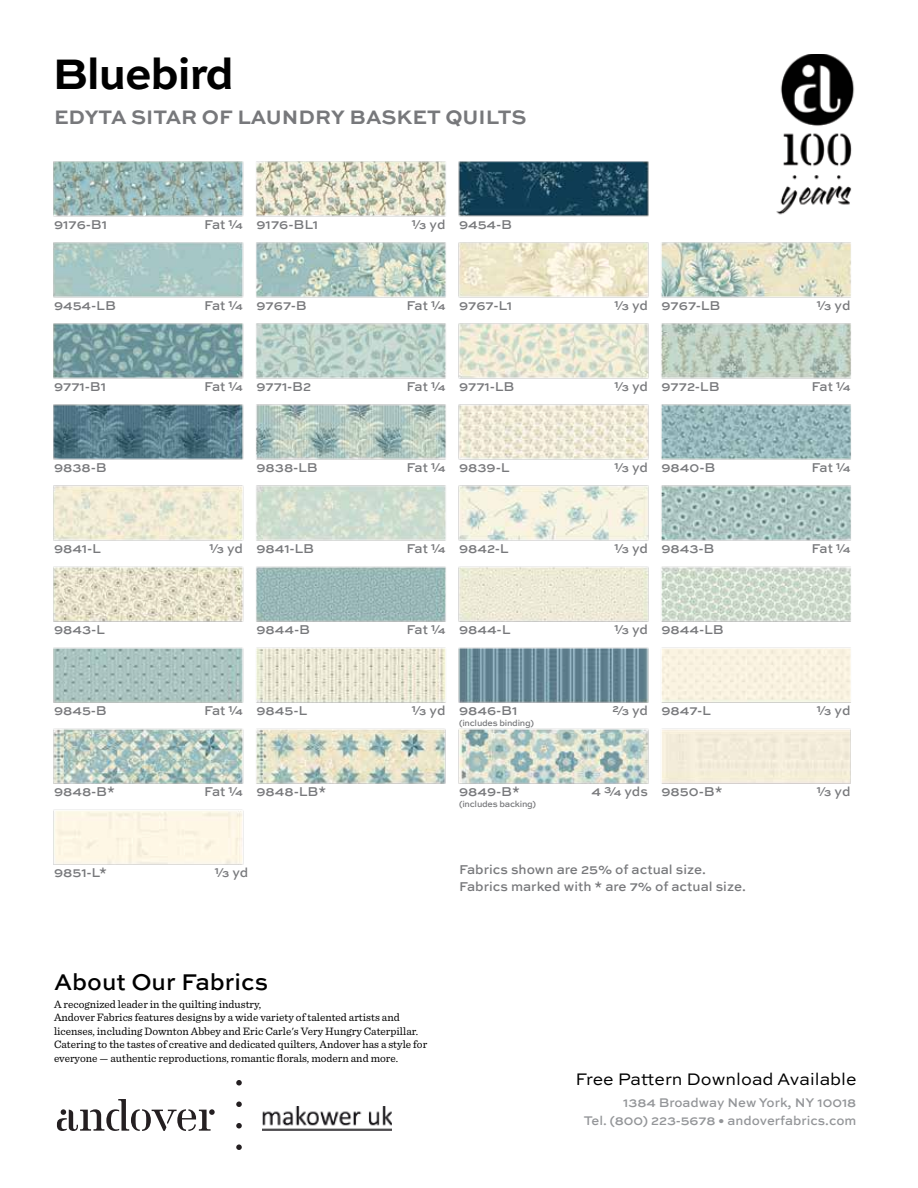
<style>
.page{position:relative;width:918px;height:1188px;background:#fff}
.page>*{position:absolute;margin:0;border:0;box-sizing:border-box;transform-origin:0 0}
.t1{font:700 45px "Sweet Sans Pro";letter-spacing:-.025em;color:#000}
.t2{font:500 24px "Sweet Sans Pro";color:#000}
.t3{font:700 20.55px "Sweet Sans Pro";color:#77787b}
.t4{font:17.7px "Sweet Sans Pro";color:#000}
.t5{font:500 13.5px/16.2px "Sweet Sans Pro";color:#77787b}
.t6{font:500 13.2px/18px "Sweet Sans Pro";color:#939598;text-align:right}
.t7{font:11.25px/13.5px "Sentinel";color:#000}
.t8{font:500 9px "Sweet Sans Pro";letter-spacing:-.025em;color:#77787b}
</style>
<div class="page">
<svg style="left:236px;top:1144px;width:6px;height:6px"></svg>
<svg style="left:236px;top:1123px;width:6px;height:5px"></svg>
<svg style="left:236px;top:1101px;width:6px;height:6px"></svg>
<svg style="left:236px;top:1080px;width:6px;height:6px"></svg>
<svg style="left:57px;top:1099px;width:158px;height:32px"></svg>
<img style="left:263px;top:1107px;width:129px;height:24px">
<img style="left:780px;top:54px;width:75px;height:94px">
<img style="left:53px;top:148px;width:799px;height:717px">
<h1 class="t1" style="left:52px;top:39px;width:183px">Bluebird</h1>
<h3 class="t3" style="left:54px;top:101px;width:474px">EDYTA SITAR OF LAUNDRY BASKET QUILTS</h3>
<p class="t5" style="left:412px;top:215px;width:35px">⅓ yd</p>
<p class="t5" style="left:204px;top:215px;width:40px">Fat ¼</p>
<p class="t5" style="left:54px;top:216px;width:55px">9176-B1</p>
<p class="t5" style="left:256px;top:216px;width:63px">9176-BL1</p>
<p class="t5" style="left:459px;top:216px;width:55px">9454-B</p>
<p class="t5" style="left:614px;top:296px;width:35px">⅓ yd</p>
<p class="t5" style="left:817px;top:296px;width:35px">⅓ yd</p>
<p class="t5" style="left:204px;top:296px;width:40px">Fat ¼</p>
<p class="t5" style="left:407px;top:296px;width:40px">Fat ¼</p>
<p class="t5" style="left:54px;top:297px;width:64px">9454-LB</p>
<p class="t5" style="left:256px;top:297px;width:52px">9767-B</p>
<p class="t5" style="left:459px;top:297px;width:55px">9767-L1</p>
<p class="t5" style="left:662px;top:297px;width:61px">9767-LB</p>
<p class="t5" style="left:614px;top:377px;width:35px">⅓ yd</p>
<p class="t5" style="left:204px;top:377px;width:40px">Fat ¼</p>
<p class="t5" style="left:407px;top:377px;width:40px">Fat ¼</p>
<p class="t5" style="left:812px;top:377px;width:40px">Fat ¼</p>
<p class="t5" style="left:54px;top:378px;width:54px">9771-B1</p>
<p class="t5" style="left:256px;top:378px;width:56px">9771-B2</p>
<p class="t5" style="left:459px;top:378px;width:57px">9771-LB</p>
<p class="t5" style="left:662px;top:378px;width:60px">9772-LB</p>
<p class="t5" style="left:614px;top:458px;width:35px">⅓ yd</p>
<p class="t5" style="left:407px;top:458px;width:40px">Fat ¼</p>
<p class="t5" style="left:812px;top:458px;width:40px">Fat ¼</p>
<p class="t5" style="left:54px;top:459px;width:54px">9838-B</p>
<p class="t5" style="left:256px;top:459px;width:63px">9838-LB</p>
<p class="t5" style="left:459px;top:459px;width:52px">9839-L</p>
<p class="t5" style="left:662px;top:459px;width:55px">9840-B</p>
<p class="t5" style="left:209px;top:539px;width:35px">⅓ yd</p>
<p class="t5" style="left:614px;top:539px;width:35px">⅓ yd</p>
<p class="t5" style="left:407px;top:539px;width:40px">Fat ¼</p>
<p class="t5" style="left:812px;top:539px;width:40px">Fat ¼</p>
<p class="t5" style="left:54px;top:540px;width:48px">9841-L</p>
<p class="t5" style="left:459px;top:540px;width:51px">9842-L</p>
<p class="t5" style="left:662px;top:540px;width:55px">9843-B</p>
<p class="t5" style="left:256px;top:540px;width:59px">9841-LB</p>
<p class="t5" style="left:614px;top:620px;width:35px">⅓ yd</p>
<p class="t5" style="left:407px;top:620px;width:40px">Fat ¼</p>
<p class="t5" style="left:54px;top:621px;width:52px">9843-L</p>
<p class="t5" style="left:256px;top:621px;width:55px">9844-B</p>
<p class="t5" style="left:459px;top:621px;width:53px">9844-L</p>
<p class="t5" style="left:662px;top:621px;width:64px">9844-LB</p>
<p class="t5" style="left:412px;top:701px;width:35px">⅓ yd</p>
<p class="t5" style="left:612px;top:701px;width:37px">⅔ yd</p>
<p class="t5" style="left:817px;top:701px;width:35px">⅓ yd</p>
<p class="t5" style="left:204px;top:701px;width:40px">Fat ¼</p>
<p class="t5" style="left:54px;top:702px;width:55px">9845-B</p>
<p class="t5" style="left:256px;top:702px;width:52px">9845-L</p>
<p class="t5" style="left:459px;top:702px;width:60px">9846-B1</p>
<p class="t5" style="left:662px;top:702px;width:51px">9847-L</p>
<p class="t8" style="left:459px;top:717px;width:77px">(includes binding)</p>
<p class="t5" style="left:591px;top:782px;width:58px">4 ¾ yds</p>
<p class="t5" style="left:54px;top:783px;width:63px">9848-B*</p>
<p class="t5" style="left:256px;top:783px;width:71px">9848-LB*</p>
<p class="t5" style="left:459px;top:783px;width:63px">9849-B*</p>
<p class="t5" style="left:662px;top:783px;width:63px">9850-B*</p>
<p class="t5" style="left:204px;top:782px;width:40px">Fat ¼</p>
<p class="t5" style="left:54px;top:864px;width:54px">9851-L*</p>
<p class="t8" style="left:459px;top:798px;width:79px">(includes backing)</p>
<p class="t5" style="left:215px;top:863px;width:35px">⅓ yd</p>
<p class="t5" style="left:459px;top:861px;width:288px">Fabrics shown are 25% of actual size.<br>Fabrics marked with * are 7% of actual size.</p>
<h2 class="t2" style="left:54px;top:965px;width:216px">About Our Fabrics</h2>
<p class="t7" style="left:54px;top:997px;width:375px">A recognized leader in the quilting industry,<br>Andover Fabrics features designs by a wide variety of talented artists and licenses, including Downton Abbey and Eric Carle's Very Hungry Caterpillar.<br>Catering to the tastes of creative and dedicated quilters, Andover has a style for everyone — authentic reproductions, romantic florals, modern and more.</p>
<p class="t5" style="left:817px;top:782px;width:35px">⅓ yd</p>
<h3 class="t4" style="left:576px;top:1066px;width:283px">Free Pattern Download Available</h3>
<p class="t6" style="left:584px;top:1093px;width:274px">1384 Broadway New York, NY 10018<br>Tel. (800) 223-5678 • andoverfabrics.com</p>
</div>
